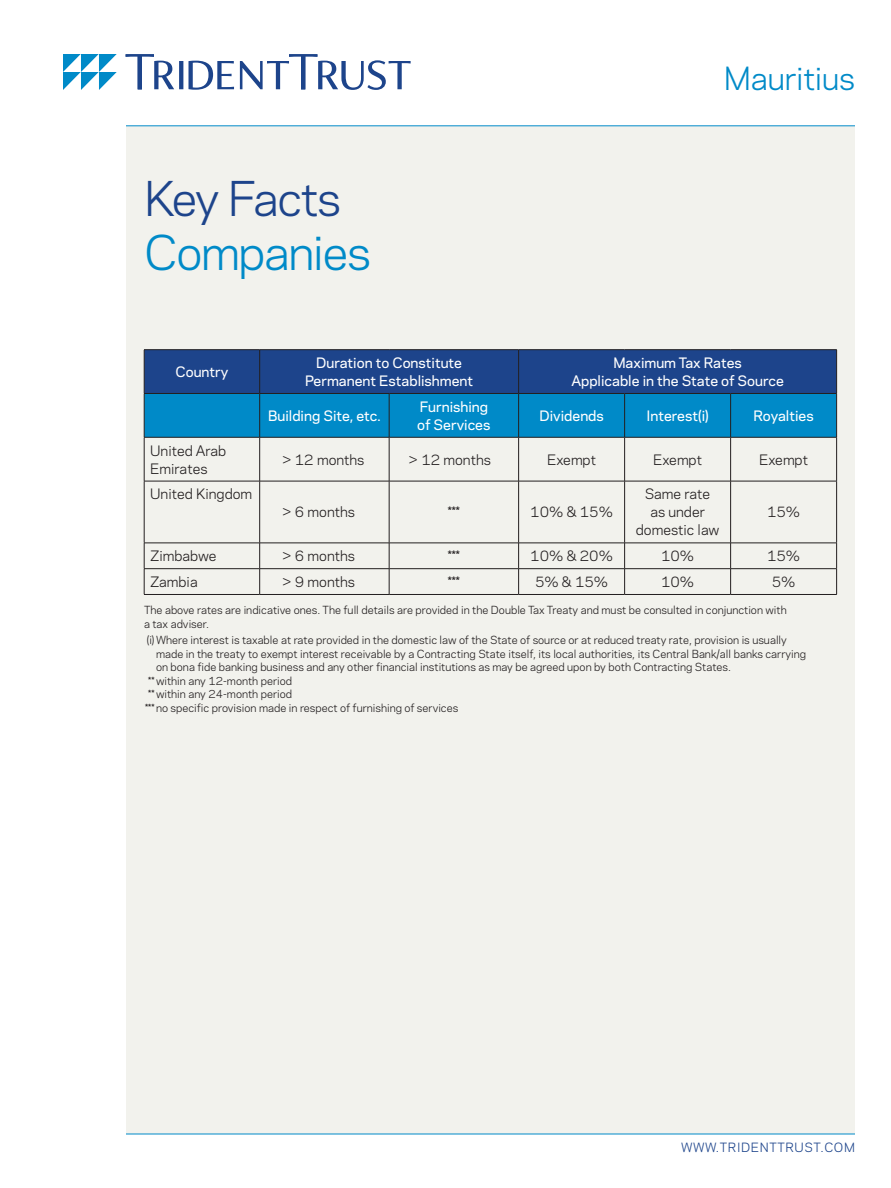
<style>
.page{position:relative;width:891px;height:1188px;background:#fff}
.page>*{position:absolute;margin:0;border:0;box-sizing:border-box;transform-origin:0 0}
.t1{font:45px "Polaris";letter-spacing:-.03em;color:#008ac8}
.t2{font:45px "Polaris";letter-spacing:-.04em;color:#1d448b}
.t3{font:30px "Polaris";letter-spacing:-.01em;color:#008ac8}
.t4{font:13.5px/18px "Polaris";color:#231f20}
.Table_Side_Column_He{font:500 13.5px/18px "Polaris";color:#fff;text-align:center}
.t5{font:12px "Polaris";letter-spacing:.05em;color:#1d448b}
.Footnote{font:10.5px/13.5px "Polaris";color:#231f20}
</style>
<div class="page">
<div style="left:126px;top:126px;width:729px;height:1008px;background:#f2f2ed"></div>
<hr style="left:126px;top:1134px;width:729px;height:1px;background:#008ac8">
<hr style="left:126px;top:126px;width:729px;height:1px;background:#008ac8">
<svg style="left:126px;top:54px;width:285px;height:36px"></svg>
<svg style="left:63px;top:54px;width:54px;height:36px"></svg>
<svg style="left:145px;top:350px;width:691px;height:87px;background:#0e66a8"></svg>
<hr style="left:144px;top:349px;width:116px;height:1px;background:#231f20">
<hr style="left:144px;top:350px;width:1px;height:43px;background:#231f20">
<hr style="left:260px;top:349px;width:129px;height:1px;background:#231f20">
<hr style="left:259px;top:350px;width:1px;height:43px;background:#231f20">
<hr style="left:389px;top:349px;width:130px;height:1px;background:#231f20">
<hr style="left:519px;top:349px;width:106px;height:1px;background:#231f20">
<hr style="left:518px;top:350px;width:1px;height:43px;background:#231f20">
<hr style="left:625px;top:349px;width:106px;height:1px;background:#231f20">
<hr style="left:731px;top:349px;width:106px;height:1px;background:#231f20">
<hr style="left:836px;top:350px;width:1px;height:43px;background:#231f20">
<hr style="left:144px;top:393px;width:116px;height:1px;background:#231f20">
<hr style="left:144px;top:394px;width:1px;height:43px;background:#231f20">
<hr style="left:260px;top:393px;width:129px;height:1px;background:#231f20">
<hr style="left:259px;top:394px;width:1px;height:43px;background:#231f20">
<hr style="left:389px;top:393px;width:130px;height:1px;background:#231f20">
<hr style="left:389px;top:394px;width:1px;height:43px;background:#231f20">
<hr style="left:519px;top:393px;width:106px;height:1px;background:#231f20">
<hr style="left:518px;top:394px;width:1px;height:43px;background:#231f20">
<hr style="left:625px;top:393px;width:106px;height:1px;background:#231f20">
<hr style="left:624px;top:394px;width:1px;height:43px;background:#231f20">
<hr style="left:731px;top:393px;width:106px;height:1px;background:#231f20">
<hr style="left:730px;top:394px;width:1px;height:43px;background:#231f20">
<hr style="left:836px;top:394px;width:1px;height:43px;background:#231f20">
<hr style="left:144px;top:437px;width:116px;height:1px;background:#231f20">
<hr style="left:144px;top:437px;width:1px;height:44px;background:#231f20">
<hr style="left:260px;top:437px;width:129px;height:1px;background:#231f20">
<hr style="left:259px;top:437px;width:1px;height:44px;background:#231f20">
<hr style="left:389px;top:437px;width:130px;height:1px;background:#231f20">
<hr style="left:389px;top:437px;width:1px;height:44px;background:#231f20">
<hr style="left:519px;top:437px;width:106px;height:1px;background:#231f20">
<hr style="left:518px;top:437px;width:1px;height:44px;background:#231f20">
<hr style="left:625px;top:437px;width:106px;height:1px;background:#231f20">
<hr style="left:624px;top:437px;width:1px;height:44px;background:#231f20">
<hr style="left:731px;top:437px;width:106px;height:1px;background:#231f20">
<hr style="left:730px;top:437px;width:1px;height:44px;background:#231f20">
<hr style="left:836px;top:437px;width:1px;height:44px;background:#231f20">
<hr style="left:144px;top:481px;width:116px;height:1px;background:#231f20">
<hr style="left:144px;top:481px;width:1px;height:62px;background:#231f20">
<hr style="left:260px;top:481px;width:129px;height:1px;background:#231f20">
<hr style="left:259px;top:481px;width:1px;height:62px;background:#231f20">
<hr style="left:389px;top:481px;width:130px;height:1px;background:#231f20">
<hr style="left:389px;top:481px;width:1px;height:62px;background:#231f20">
<hr style="left:519px;top:481px;width:106px;height:1px;background:#231f20">
<hr style="left:518px;top:481px;width:1px;height:62px;background:#231f20">
<hr style="left:625px;top:481px;width:106px;height:1px;background:#231f20">
<hr style="left:624px;top:481px;width:1px;height:62px;background:#231f20">
<hr style="left:731px;top:481px;width:106px;height:1px;background:#231f20">
<hr style="left:730px;top:481px;width:1px;height:62px;background:#231f20">
<hr style="left:836px;top:481px;width:1px;height:62px;background:#231f20">
<hr style="left:144px;top:543px;width:116px;height:1px;background:#231f20">
<hr style="left:260px;top:543px;width:129px;height:1px;background:#231f20">
<hr style="left:389px;top:543px;width:130px;height:1px;background:#231f20">
<hr style="left:519px;top:543px;width:106px;height:1px;background:#231f20">
<hr style="left:625px;top:543px;width:106px;height:1px;background:#231f20">
<hr style="left:731px;top:543px;width:106px;height:1px;background:#231f20">
<hr style="left:144px;top:568px;width:116px;height:1px;background:#231f20">
<svg style="left:144px;top:543px;width:1px;height:51px"></svg>
<hr style="left:260px;top:568px;width:129px;height:1px;background:#231f20">
<svg style="left:259px;top:543px;width:1px;height:51px"></svg>
<hr style="left:389px;top:568px;width:130px;height:1px;background:#231f20">
<svg style="left:389px;top:543px;width:1px;height:51px"></svg>
<hr style="left:519px;top:568px;width:106px;height:1px;background:#231f20">
<svg style="left:518px;top:543px;width:1px;height:51px"></svg>
<hr style="left:625px;top:568px;width:106px;height:1px;background:#231f20">
<svg style="left:624px;top:543px;width:1px;height:51px"></svg>
<hr style="left:731px;top:568px;width:106px;height:1px;background:#231f20">
<svg style="left:730px;top:543px;width:1px;height:51px"></svg>
<svg style="left:836px;top:543px;width:1px;height:51px"></svg>
<hr style="left:144px;top:594px;width:116px;height:1px;background:#231f20">
<hr style="left:260px;top:594px;width:129px;height:1px;background:#231f20">
<hr style="left:389px;top:594px;width:130px;height:1px;background:#231f20">
<hr style="left:519px;top:594px;width:106px;height:1px;background:#231f20">
<hr style="left:625px;top:594px;width:106px;height:1px;background:#231f20">
<hr style="left:731px;top:594px;width:106px;height:1px;background:#231f20">
<h1 class="t2" style="left:144px;top:165px;width:199px">Key Facts</h1>
<h1 class="t1" style="left:144px;top:219px;width:228px">Companies</h1>
<h2 class="t3" style="left:724px;top:56px;width:133px">Mauritius</h2>
<p class="Table_Side_Column_He" style="left:175px;top:362px;width:54px">Country</p>
<p class="Table_Side_Column_He" style="left:305px;top:353px;width:169px">Duration to Constitute<br>Permanent Establishment</p>
<p class="Table_Side_Column_He" style="left:571px;top:353px;width:214px">Maximum Tax Rates<br>Applicable in the State of Source</p>
<p class="Table_Side_Column_He" style="left:268px;top:406px;width:114px">Building Site, etc.</p>
<p class="Table_Side_Column_He" style="left:417px;top:397px;width:75px;text-align:left">Furnishing of Services</p>
<p class="Table_Side_Column_He" style="left:539px;top:406px;width:66px">Dividends</p>
<p class="Table_Side_Column_He" style="left:647px;top:406px;width:64px">Interest(i)</p>
<p class="Table_Side_Column_He" style="left:754px;top:406px;width:62px">Royalties</p>
<p class="t4" style="left:150px;top:441px;width:78px">United Arab<br>Emirates</p>
<p class="t4" style="left:282px;top:450px;width:84px">&gt; 12 months</p>
<p class="t4" style="left:409px;top:450px;width:84px">&gt; 12 months</p>
<p class="t4" style="left:547px;top:450px;width:50px">Exempt</p>
<p class="t4" style="left:653px;top:450px;width:50px">Exempt</p>
<p class="t4" style="left:759px;top:450px;width:50px">Exempt</p>
<p class="t4" style="left:150px;top:484px;width:104px">United Kingdom</p>
<p class="t4" style="left:282px;top:502px;width:74px">&gt; 6 months</p>
<p class="t4" style="left:448px;top:502px;width:14px">***</p>
<p class="t4" style="left:530px;top:502px;width:84px">10% &amp; 15%</p>
<p class="t4" style="left:636px;top:484px;width:85px;text-align:center">Same rate as under domestic law</p>
<p class="t4" style="left:767px;top:502px;width:35px">15%</p>
<p class="t4" style="left:150px;top:546px;width:68px">Zimbabwe</p>
<p class="t4" style="left:282px;top:546px;width:74px">&gt; 6 months</p>
<p class="t4" style="left:448px;top:546px;width:14px">***</p>
<p class="t4" style="left:530px;top:546px;width:84px">10% &amp; 20%</p>
<p class="t4" style="left:661px;top:546px;width:35px">10%</p>
<p class="t4" style="left:767px;top:546px;width:35px">15%</p>
<p class="t4" style="left:150px;top:572px;width:49px">Zambia</p>
<p class="t4" style="left:282px;top:572px;width:74px">&gt; 9 months</p>
<p class="t4" style="left:448px;top:572px;width:14px">***</p>
<p class="t4" style="left:535px;top:572px;width:75px">5% &amp; 15%</p>
<p class="t4" style="left:661px;top:572px;width:35px">10%</p>
<p class="t4" style="left:772px;top:572px;width:25px">5%</p>
<p class="Footnote" style="left:144px;top:603px;width:644px">The above rates are indicative ones. The full details are provided in the Double Tax Treaty and must be consulted in conjunction with a tax adviser.</p>
<p class="Footnote" style="left:156px;top:633px;width:652px;text-indent:-9px">(i)Where interest is taxable at rate provided in the domestic law of the State of source or at reduced treaty rate, provision is usually made in the treaty to exempt interest receivable by a Contracting State itself, its local authorities, its Central Bank/all banks carrying on bona fide banking business and any other financial institutions as may be agreed upon by both Contracting States.</p>
<p class="Footnote" style="left:148px;top:673px;width:146px">** within any 12-month period</p>
<p class="Footnote" style="left:148px;top:687px;width:146px">** within any 24-month period</p>
<p class="Footnote" style="left:145px;top:700px;width:315px">***no specific provision made in respect of furnishing of services</p>
<p class="t5" style="left:681px;top:1138px;width:175px">WWW.TRIDENTTRUST.COM</p>
</div>
